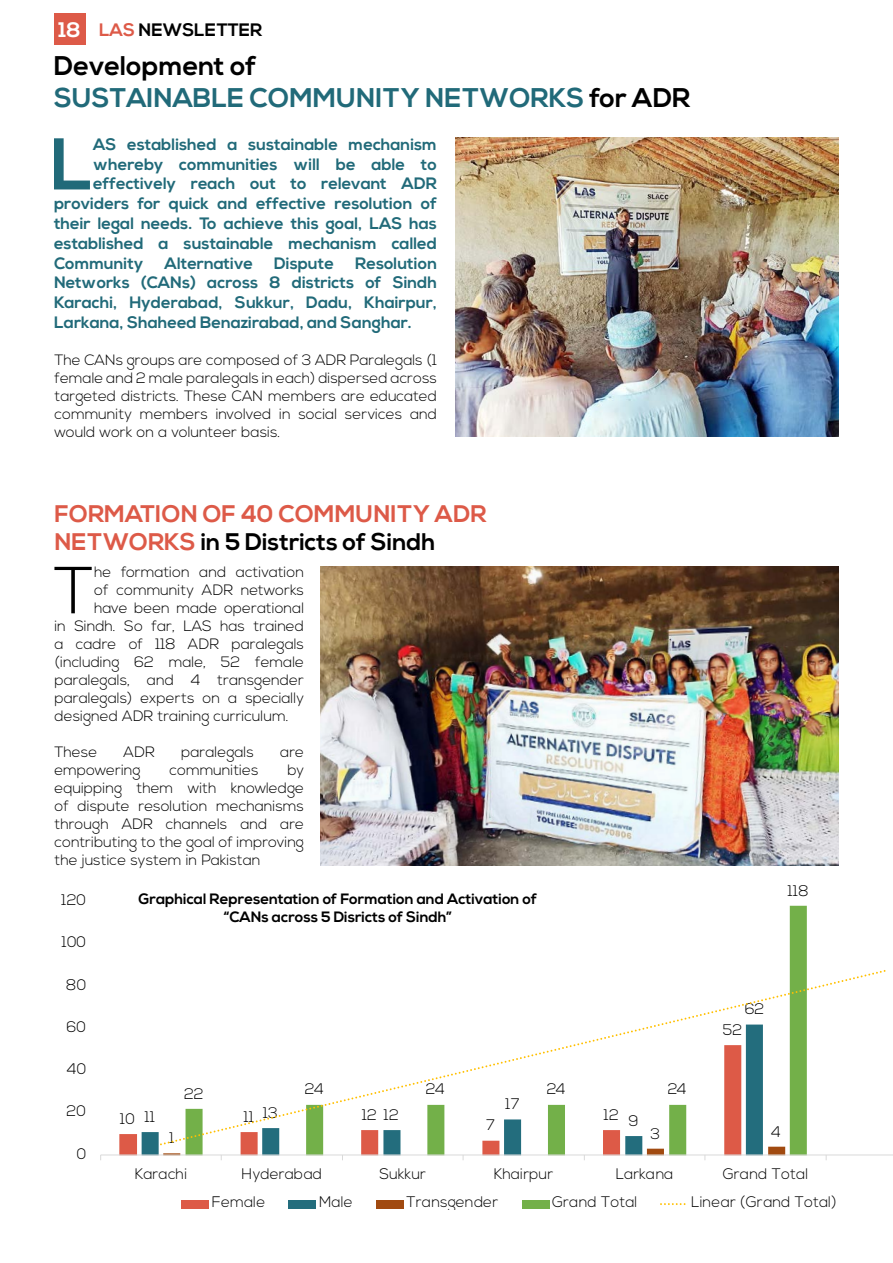
<style>
.page{position:relative;width:893px;height:1263px;background:#fff}
.page>*{position:absolute;margin:0;border:0;box-sizing:border-box;transform-origin:0 0}
.t1{font:700 73.05px "Nexa";color:#216a79}
.t2{font:300 66.45px "Nexa";color:#000}
.t3{font:700 27px/32.4px "Nexa";color:#216a79}
.t4{font:700 24px/28.8px "Nexa";color:#dd5a48}
.t5{font:700 18px "Nexa";color:#000}
.t6{font:700 16.5px/19.8px "Nexa";color:#216a79;text-align:justify}
.t7{font:300 15.3px "Nexa";color:#000}
.t8{font:300 15px/18px "Nexa";color:#000;text-align:justify}
.t9{font:700 15px/18px "Nexa";color:#000;text-align:center}
.s1{font-size:21px;color:#fff}
.s2{color:#dd5a48}
.s3{color:#000}
</style>
<div class="page">
<div style="left:54px;top:14px;width:31px;height:31px;background:#dd5a48"></div>
<svg style="left:119px;top:1132px;width:23px;height:23px"></svg>
<svg style="left:142px;top:1132px;width:21px;height:23px"></svg>
<svg style="left:785px;top:906px;width:22px;height:249px;fill:#73b049"></svg>
<hr style="left:101px;top:1155px;width:792px;height:1px;background:#d9d9d9">
<svg style="left:163px;top:1147px;width:622px;height:13px"></svg>
<svg style="left:159px;top:968px;width:727px;height:179px"></svg>
<div style="left:182px;top:1200px;width:27px;height:8px;background:#dd5a47"></div>
<div style="left:288px;top:1200px;width:28px;height:8px;background:#236d7d"></div>
<div style="left:376px;top:1200px;width:28px;height:8px;background:#a14a10"></div>
<div style="left:522px;top:1200px;width:27px;height:8px;background:#73b049"></div>
<svg style="left:661px;top:1203px;width:25px;height:2px"></svg>
<img style="left:320px;top:566px;width:518px;height:299px">
<img style="left:455px;top:137px;width:383px;height:300px">
<p class="t5" style="left:58px;top:20px;width:205px"><span class="s1">18</span> <span class="s2">LAS</span> NEWSLETTER</p>
<h3 class="t3" style="left:54px;top:50px;width:638px"><span class="s3">Development of<br></span>SUSTAINABLE COMMUNITY NETWORKS <span class="s3">for ADR</span></h3>
<h1 class="t1" style="left:50px;top:122px;width:44px">L</h1>
<p class="t6" style="left:93px;top:135px;width:345px">AS established a sustainable mechanism</p>
<p class="t6" style="left:93px;top:155px;width:345px">whereby communities will be able to</p>
<p class="t6" style="left:93px;top:174px;width:345px">effectively reach out to relevant ADR</p>
<p class="t6" style="left:54px;top:194px;width:385px">providers for quick and effective resolution of</p>
<p class="t6" style="left:54px;top:214px;width:385px">their legal needs. To achieve this goal, LAS has</p>
<p class="t6" style="left:54px;top:234px;width:385px">established a sustainable mechanism called</p>
<p class="t6" style="left:54px;top:254px;width:91px">Community</p>
<p class="t6" style="left:165px;top:254px;width:90px">Alternative</p>
<p class="t6" style="left:274px;top:254px;width:61px">Dispute</p>
<p class="t6" style="left:54px;top:254px;width:385px;text-indent:301px">Resolution Networks (CANs) across 8 districts of Sindh Karachi, Hyderabad, Sukkur, Dadu, Khairpur, Larkana, Shaheed Benazirabad, and Sanghar.</p>
<p class="t8" style="left:54px;top:351px;width:384px">The CANs groups are composed of 3 ADR Paralegals (1 female and 2 male paralegals in each) dispersed across targeted districts. These CAN members are educated community members involved in social services and would work on a volunteer basis.</p>
<h3 class="t4" style="left:54px;top:500px;width:434px">FORMATION OF 40 COMMUNITY ADR<br>NETWORKS <span class="s3">in 5 Districts of Sindh</span></h3>
<h2 class="t2" style="left:54px;top:552px;width:42px">T</h2>
<p class="t8" style="left:94px;top:564px;width:211px">he formation and activation</p>
<p class="t8" style="left:94px;top:582px;width:211px">of community ADR networks</p>
<p class="t8" style="left:94px;top:600px;width:211px">have been made operational</p>
<p class="t8" style="left:54px;top:618px;width:251px">in Sindh. So far, LAS has trained</p>
<p class="t8" style="left:54px;top:636px;width:251px">a cadre of 118 ADR paralegals</p>
<p class="t8" style="left:54px;top:654px;width:251px">(including 62 male, 52 female</p>
<p class="t8" style="left:54px;top:672px;width:251px">paralegals, and 4 transgender</p>
<p class="t8" style="left:54px;top:690px;width:251px">paralegals) experts on a specially</p>
<p class="t8" style="left:54px;top:708px;width:236px">designed ADR training curriculum.</p>
<p class="t8" style="left:54px;top:744px;width:44px">These</p>
<p class="t8" style="left:124px;top:744px;width:33px">ADR</p>
<p class="t8" style="left:181px;top:744px;width:74px">paralegals</p>
<p class="t8" style="left:280px;top:744px;width:25px">are</p>
<p class="t8" style="left:54px;top:762px;width:88px">empowering</p>
<p class="t8" style="left:169px;top:762px;width:91px">communities</p>
<p class="t8" style="left:54px;top:762px;width:251px;text-indent:233px">by equipping them with knowledge of dispute resolution mechanisms through ADR channels and are contributing to the goal of improving the justice system in Pakistan</p>
<p class="t7" style="left:62px;top:849px;width:26px">140</p>
<p class="t7" style="left:62px;top:891px;width:26px">120</p>
<p class="t7" style="left:62px;top:933px;width:25px">100</p>
<p class="t7" style="left:66px;top:976px;width:22px">80</p>
<p class="t7" style="left:67px;top:1018px;width:21px">60</p>
<p class="t7" style="left:67px;top:1060px;width:21px">40</p>
<p class="t9" style="left:139px;top:890px;width:400px">Graphical Representation of Formation and Activation of “CANs across 5 Disricts of Sindh”</p>
<p class="t7" style="left:788px;top:882px;width:22px">118</p>
<p class="t7" style="left:745px;top:1000px;width:21px">62</p>
<p class="t7" style="left:723px;top:1021px;width:21px">52</p>
<p class="t7" style="left:67px;top:1102px;width:21px">20</p>
<p class="t7" style="left:77px;top:1144px;width:11px">0</p>
<p class="t7" style="left:184px;top:1084px;width:21px">22</p>
<p class="t7" style="left:305px;top:1080px;width:20px">24</p>
<p class="t7" style="left:426px;top:1080px;width:20px">24</p>
<p class="t7" style="left:547px;top:1080px;width:20px">24</p>
<p class="t7" style="left:668px;top:1080px;width:20px">24</p>
<p class="t7" style="left:505px;top:1095px;width:16px">17</p>
<p class="t7" style="left:145px;top:1108px;width:12px">11</p>
<p class="t7" style="left:263px;top:1103px;width:16px">13</p>
<p class="t7" style="left:120px;top:1110px;width:16px">10</p>
<p class="t7" style="left:244px;top:1108px;width:12px">11</p>
<p class="t7" style="left:362px;top:1105px;width:39px">12 12</p>
<p class="t7" style="left:604px;top:1105px;width:17px">12</p>
<p class="t7" style="left:628px;top:1112px;width:12px">9</p>
<p class="t7" style="left:486px;top:1116px;width:10px">7</p>
<p class="t7" style="left:169px;top:1129px;width:6px">1</p>
<p class="t7" style="left:650px;top:1124px;width:11px">3</p>
<p class="t7" style="left:771px;top:1122px;width:11px">4</p>
<p class="t7" style="left:135px;top:1164px;width:54px">Karachi</p>
<p class="t7" style="left:242px;top:1164px;width:82px">Hyderabad</p>
<p class="t7" style="left:379px;top:1164px;width:48px">Sukkur</p>
<p class="t7" style="left:494px;top:1164px;width:61px">Khairpur</p>
<p class="t7" style="left:616px;top:1164px;width:59px">Larkana</p>
<p class="t7" style="left:723px;top:1164px;width:87px">Grand Total</p>
<p class="t7" style="left:212px;top:1193px;width:55px">Female</p>
<p class="t7" style="left:319px;top:1193px;width:35px">Male</p>
<p class="t7" style="left:407px;top:1193px;width:93px">Transgender</p>
<p class="t7" style="left:552px;top:1193px;width:87px">Grand Total</p>
<p class="t7" style="left:691px;top:1193px;width:147px">Linear (Grand Total)</p>
</div>
